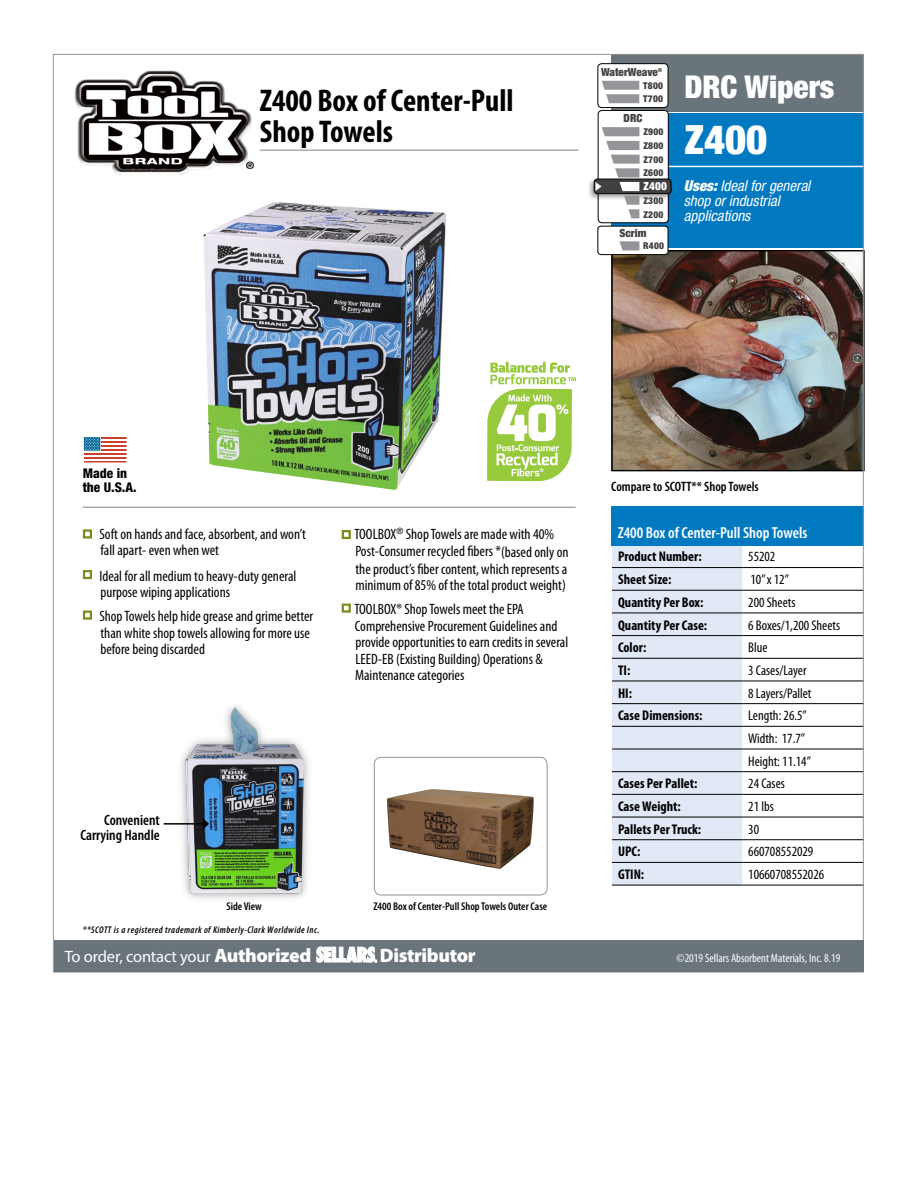
<style>
.page{position:relative;width:918px;height:1188px;background:#fff}
.page>*{position:absolute;margin:0;border:0;box-sizing:border-box;transform-origin:0 0}
.t1{font:900 condensed 40.5px "Helvetica Neue";color:#fff}
.t2{font:700 condensed 31.5px/31.5px "Myriad Pro";color:#000}
.t3{font:900 condensed 31.5px "Helvetica Neue";color:#fff}
.t4{font:900 19.5px "Myriad Pro";letter-spacing:-.02em;color:#fff}
.t5{font:16.5px "Myriad Pro";letter-spacing:-.01em;color:#fff}
.t6{font:600 condensed 16.05px "Myriad Pro";color:#fff}
.t7{font:condensed 15px/16.5px "Myriad Pro";color:#000}
.t8{font:italic condensed 15px/15px "Helvetica Neue";color:#fff}
.t9{font:600 condensed 15px/15px "Myriad Pro";color:#000;text-align:right}
.t10{font:condensed 14.1px/22.6px "Myriad Pro";color:#000}
.t11{font:700 condensed 14.1px "Myriad Pro";color:#000}
.t12{font:600 condensed 13.65px "Myriad Pro";color:#000}
.t13{font:800 condensed 13.35px/13.6px "Helvetica Neue";color:#000}
.t14{font:condensed 12px "Myriad Pro";color:#fff}
.t15{font:600 condensed 11.25px "Myriad Pro";color:#000}
.t16{font:900 condensed 11.1px "Helvetica Neue";color:#414042}
.t17{font:900 condensed 11.1px "Helvetica Neue";color:#fff}
.t18{font:italic 600 condensed 9.75px "Myriad Pro";letter-spacing:.045em;color:#000}
.t19{font:900 condensed 9.45px/13.8px "Helvetica Neue";letter-spacing:.025em;color:#414042}
.s1{font-weight:900}
.s2{font-weight:900;font-size:19.5px}
</style>
<div class="page">
<img style="left:181px;top:706px;width:128px;height:193px">
<div style="left:611px;top:55px;width:252px;height:57px;background:#6a747b"></div>
<div style="left:611px;top:113px;width:252px;height:134px;background:#0079c1"></div>
<hr style="left:604px;top:166px;width:260px;height:1px;background:#fff">
<img style="left:614px;top:253px;width:248px;height:216px">
<div style="left:612px;top:546px;width:130px;height:339px;background:#e1e9f6"></div>
<hr style="left:612px;top:545px;width:130px;height:1px;background:#000">
<hr style="left:742px;top:545px;width:122px;height:1px;background:#000">
<hr style="left:612px;top:567px;width:130px;height:1px;background:#000">
<hr style="left:742px;top:567px;width:122px;height:1px;background:#000">
<hr style="left:612px;top:590px;width:130px;height:1px;background:#000">
<hr style="left:742px;top:590px;width:122px;height:1px;background:#000">
<hr style="left:612px;top:613px;width:130px;height:1px;background:#000">
<hr style="left:742px;top:613px;width:122px;height:1px;background:#000">
<hr style="left:612px;top:635px;width:130px;height:1px;background:#000">
<hr style="left:742px;top:635px;width:122px;height:1px;background:#000">
<hr style="left:612px;top:658px;width:130px;height:1px;background:#000">
<hr style="left:742px;top:658px;width:122px;height:1px;background:#000">
<hr style="left:612px;top:681px;width:130px;height:1px;background:#000">
<hr style="left:742px;top:681px;width:122px;height:1px;background:#000">
<hr style="left:612px;top:703px;width:130px;height:1px;background:#000">
<hr style="left:742px;top:703px;width:122px;height:1px;background:#000">
<hr style="left:612px;top:726px;width:130px;height:1px;background:#000">
<hr style="left:742px;top:726px;width:122px;height:1px;background:#000">
<hr style="left:612px;top:749px;width:130px;height:1px;background:#000">
<hr style="left:742px;top:749px;width:122px;height:1px;background:#000">
<hr style="left:612px;top:771px;width:130px;height:1px;background:#000">
<hr style="left:742px;top:771px;width:122px;height:1px;background:#000">
<hr style="left:612px;top:794px;width:130px;height:1px;background:#000">
<hr style="left:742px;top:794px;width:122px;height:1px;background:#000">
<hr style="left:612px;top:817px;width:130px;height:1px;background:#000">
<hr style="left:742px;top:817px;width:122px;height:1px;background:#000">
<hr style="left:612px;top:839px;width:130px;height:1px;background:#000">
<hr style="left:742px;top:839px;width:122px;height:1px;background:#000">
<hr style="left:612px;top:862px;width:130px;height:1px;background:#000">
<hr style="left:612px;top:885px;width:130px;height:1px;background:#000">
<hr style="left:742px;top:862px;width:122px;height:1px;background:#000">
<hr style="left:742px;top:885px;width:122px;height:1px;background:#000">
<div style="left:612px;top:251px;width:252px;height:220px;border:1px solid #000"></div>
<div style="left:612px;top:506px;width:252px;height:39px;background:#0079c1"></div>
<hr style="left:83px;top:507px;width:493px;height:1px;background:#000">
<div style="left:374px;top:757px;width:173px;height:138px;border:1px solid #939598;border-radius:7px"></div>
<hr style="left:260px;top:150px;width:319px;height:1px;background:#000">
<svg style="left:83px;top:437px;width:44px;height:26px"></svg>
<div style="left:83px;top:529px;width:9px;height:10px;border:2px solid #788e1e"></div>
<div style="left:83px;top:570px;width:9px;height:9px;border:2px solid #788e1e"></div>
<div style="left:83px;top:611px;width:9px;height:9px;border:2px solid #788e1e"></div>
<div style="left:342px;top:530px;width:9px;height:9px;border:2px solid #788e1e"></div>
<div style="left:342px;top:604px;width:9px;height:9px;border:2px solid #788e1e"></div>
<img style="left:387px;top:789px;width:147px;height:80px">
<hr style="left:164px;top:823px;width:39px;height:2px;background:#000">
<svg style="left:203px;top:818px;width:6px;height:12px"></svg>
<div style="left:598px;top:110px;width:70px;height:113px;background:#fff;border-radius:4px"></div>
<div style="left:598px;top:110px;width:70px;height:113px;border:1px solid #000;border-radius:4px"></div>
<div style="left:587px;top:176px;width:87px;height:25px;background:#000;opacity:.39"></div>
<div style="left:594px;top:179px;width:77px;height:15px;background:#414042;border-radius:3px"></div>
<div style="left:594px;top:179px;width:77px;height:15px;border:1px solid #000;border-radius:3px"></div>
<div style="left:598px;top:64px;width:70px;height:44px;background:#fff;border-radius:4px"></div>
<div style="left:598px;top:63px;width:70px;height:45px;border:1px solid #000;border-radius:4px"></div>
<svg style="left:602px;top:81px;width:37px;height:22px"></svg>
<svg style="left:595px;top:127px;width:73px;height:128px"></svg>
<img style="left:69px;top:54px;width:189px;height:121px">
<svg style="left:487px;top:362px;width:89px;height:119px"></svg>
<div style="left:54px;top:940px;width:809px;height:32px;background:#6a747b"></div>
<svg style="left:317px;top:947px;width:60px;height:15px"></svg>
<img style="left:203px;top:202px;width:243px;height:288px">
<h2 class="t2" style="left:260px;top:84px;width:255px">Z400 Box of Center-Pull<br>Shop Towels</h2>
<p class="t16" style="left:601px;top:65px;width:63px">WaterWeave<sup>®</sup></p>
<p class="t19" style="left:643px;top:78px;width:21px">T800<br>T700</p>
<p class="t16" style="left:624px;top:112px;width:20px">DRC</p>
<p class="t19" style="left:643px;top:125px;width:21px;text-align:justify">Z900<br>Z800<br>Z700<br>Z600</p>
<p class="t17" style="left:643px;top:180px;width:25px">Z400</p>
<p class="t19" style="left:643px;top:193px;width:21px">Z300<br>Z200</p>
<p class="t16" style="left:619px;top:226px;width:28px">Scrim</p>
<p class="t19" style="left:643px;top:239px;width:22px">R400</p>
<h2 class="t3" style="left:684px;top:67px;width:151px">DRC Wipers</h2>
<h1 class="t1" style="left:685px;top:114px;width:84px">Z400</h1>
<p class="t8" style="left:684px;top:178px;width:128px"><span class="s1">Uses:</span> Ideal for general shop or industrial applications</p>
<p class="t13" style="left:83px;top:466px;width:55px">Made in the U.S.A.</p>
<p class="t7" style="left:99px;top:525px;width:208px">Soft on hands and face, absorbent, and won’t fall apart- even when wet</p>
<p class="t7" style="left:99px;top:567px;width:199px">Ideal for all medium to heavy-duty general purpose wiping applications</p>
<p class="t7" style="left:99px;top:608px;width:215px">Shop Towels help hide grease and grime better than white shop towels allowing for more use before being discarded</p>
<p class="t7" style="left:354px;top:526px;width:216px">TOOLBOX<sup>®</sup> Shop Towels are made with 40%<br>Post-Consumer recycled fibers *(based only on</p>
<p class="t7" style="left:355px;top:560px;width:213px">the product’s fiber content, which represents a minimum of 85% of the total product weight)</p>
<p class="t7" style="left:354px;top:601px;width:215px">TOOLBOX® Shop Towels meet the EPA Comprehensive Procurement Guidelines and provide opportunities to earn credits in several LEED-EB (Existing Building) Operations &amp; Maintenance categories</p>
<p class="t9" style="left:80px;top:812px;width:81px">Convenient<br>Carrying Handle</p>
<p class="t15" style="left:226px;top:899px;width:37px">Side View</p>
<p class="t18" style="left:83px;top:924px;width:238px">**SCOTT is a registered trademark of Kimberly-Clark Worldwide Inc.</p>
<p class="t15" style="left:373px;top:899px;width:175px">Z400 Box of Center-Pull Shop Towels Outer Case</p>
<p class="t12" style="left:611px;top:478px;width:149px">Compare to SCOTT** Shop Towels</p>
<p class="t6" style="left:618px;top:523px;width:191px">Z400 Box of Center-Pull Shop Towels</p>
<p class="t11" style="left:618px;top:548px;width:85px">Product Number:</p>
<p class="t10" style="left:748px;top:545px;width:29px">55202</p>
<p class="t11" style="left:618px;top:571px;width:55px">Sheet Size:</p>
<p class="t10" style="left:750px;top:568px;width:40px">10” x 12”</p>
<p class="t11" style="left:618px;top:593px;width:87px">Quantity Per Box:</p>
<p class="t10" style="left:748px;top:591px;width:49px">200 Sheets</p>
<p class="t11" style="left:618px;top:616px;width:91px">Quantity Per Case:</p>
<p class="t10" style="left:748px;top:613px;width:93px">6 Boxes/1,200 Sheets</p>
<p class="t11" style="left:618px;top:639px;width:30px">Color:</p>
<p class="t10" style="left:748px;top:636px;width:21px">Blue</p>
<p class="t11" style="left:618px;top:661px;width:14px">TI:</p>
<p class="t10" style="left:748px;top:659px;width:60px">3 Cases/Layer</p>
<p class="t11" style="left:618px;top:684px;width:16px">HI:</p>
<p class="t10" style="left:748px;top:681px;width:65px">8 Layers/Pallet</p>
<p class="t11" style="left:618px;top:707px;width:86px">Case Dimensions:</p>
<p class="t10" style="left:748px;top:704px;width:64px">Length: 26.5”<br>Width: 17.7”<br>Height: 11.14”</p>
<p class="t11" style="left:618px;top:775px;width:81px">Cases Per Pallet:</p>
<p class="t10" style="left:748px;top:772px;width:38px">24 Cases</p>
<p class="t11" style="left:618px;top:798px;width:64px">Case Weight:</p>
<p class="t10" style="left:748px;top:795px;width:27px">21 lbs</p>
<p class="t11" style="left:618px;top:820px;width:85px">Pallets Per Truck:</p>
<p class="t10" style="left:748px;top:818px;width:12px">30</p>
<p class="t11" style="left:618px;top:843px;width:24px">UPC:</p>
<p class="t10" style="left:748px;top:840px;width:67px">660708552029</p>
<p class="t11" style="left:618px;top:866px;width:28px">GTIN:</p>
<p class="t10" style="left:748px;top:863px;width:77px">10660708552026</p>
<p class="t5" style="left:65px;top:946px;width:248px">To order, contact your <span class="s2">Authorized</span></p>
<h3 class="t4" style="left:380px;top:942px;width:97px">Distributor</h3>
<p class="t14" style="left:677px;top:951px;width:165px">©2019 Sellars Absorbent Materials, Inc. 8.19</p>
</div>
